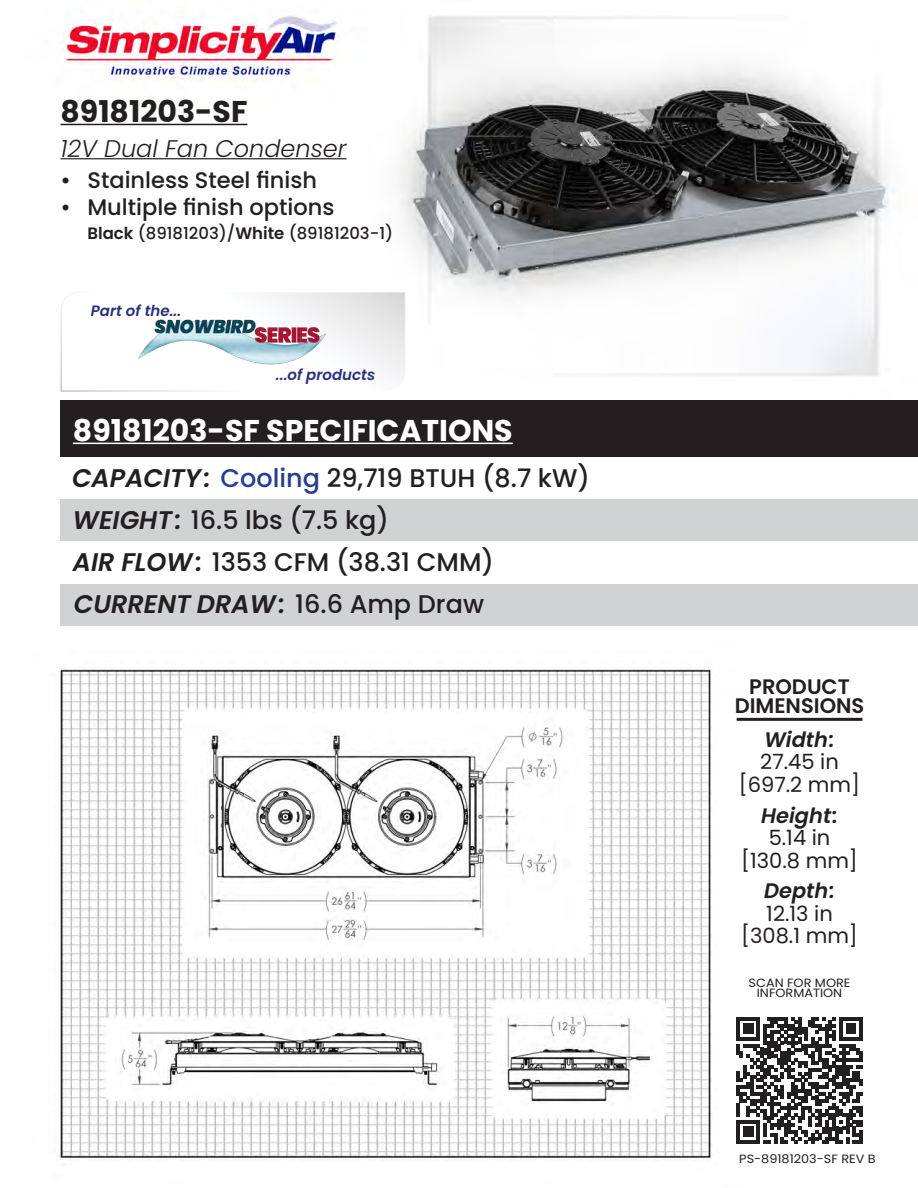
<style>
.page{position:relative;width:918px;height:1188px;background:#fff}
.page>*{position:absolute;margin:0;border:0;box-sizing:border-box;transform-origin:0 0}
.t1{font:700 30px "Poppins";color:#fff}
.t2{font:700 30px "Poppins";color:#231f20}
.t3{font:500 25.5px "Poppins";color:#231f20}
.t4{font:italic 600 25.5px "Poppins";color:#231f20}
.t5{font:italic 300 24px "Poppins";color:#231f20}
.t6{font:500 22.5px "Poppins";color:#231f20}
.t7{font:21px "Poppins";color:#231f20}
.t8{font:italic 600 21px "Poppins";color:#231f20}
.t9{font:600 21px "Poppins";color:#231f20}
.t10{font:500 16.5px "Poppins";color:#231f20}
.t11{font:italic 600 15px "Poppins";color:#29317d}
.t12{font:12px "Poppins";color:#231f20;scale:1.07 1}
.s1{font-weight:600}
.s2{font-weight:600;font-style:italic}
.s3{color:#253f8e}
.s4{font-weight:500;font-style:normal}
</style>
<div class="page">
<img style="left:59px;top:15px;width:859px;height:1145px">
<hr style="left:60px;top:124px;width:187px;height:1px;background:#231f20">
<hr style="left:60px;top:158px;width:287px;height:1px;background:#231f20">
<div style="left:60px;top:457px;width:858px;height:42px;background:#fff"></div>
<div style="left:60px;top:401px;width:858px;height:56px;background:#231f20"></div>
<div style="left:60px;top:499px;width:858px;height:42px;background:#d1d2d4"></div>
<div style="left:60px;top:583px;width:858px;height:42px;background:#d1d2d4"></div>
<div style="left:60px;top:541px;width:858px;height:42px;background:#fff"></div>
<hr style="left:73px;top:443px;width:440px;height:1px;background:#fff">
<hr style="left:737px;top:718px;width:125px;height:3px;background:#231f20">
<hr style="left:736px;top:1017px;width:4px;height:24px;background:#231f20">
<hr style="left:736px;top:1044px;width:4px;height:11px;background:#231f20">
<hr style="left:736px;top:1072px;width:4px;height:10px;background:#231f20">
<hr style="left:736px;top:1086px;width:4px;height:10px;background:#231f20">
<hr style="left:736px;top:1103px;width:4px;height:13px;background:#231f20">
<hr style="left:736px;top:1120px;width:4px;height:24px;background:#231f20">
<svg style="left:740px;top:1017px;width:123px;height:127px"></svg>
<hr style="left:860px;top:1130px;width:3px;height:14px;background:#231f20">
<svg style="left:60px;top:291px;width:347px;height:102px"></svg>
<img style="left:139px;top:320px;width:187px;height:45px">
<p class="t2" style="left:60px;top:94px;width:188px">89181203-SF</p>
<p class="t5" style="left:60px;top:135px;width:288px">12V Dual Fan Condenser</p>
<p class="t6" style="left:60px;top:167px;width:258px">• Stainless Steel finish</p>
<p class="t6" style="left:60px;top:194px;width:275px">• Multiple finish options</p>
<p class="t10" style="left:87px;top:223px;width:307px"><span class="s1">Black</span> (89181203)/<span class="s1">White</span> (89181203-1)</p>
<p class="t11" style="left:91px;top:302px;width:92px">Part of the...</p>
<p class="t11" style="left:276px;top:366px;width:101px">...of products</p>
<p class="t1" style="left:73px;top:413px;width:441px">89181203-SF SPECIFICATIONS</p>
<p class="t3" style="left:72px;top:464px;width:519px"><span class="s2">CAPACITY:</span> <span class="s3">Cooling</span> 29,719 BTUH (8.7 kW)</p>
<p class="t3" style="left:73px;top:506px;width:318px"><span class="s2">WEIGHT:</span> 16.5 lbs (7.5 kg)</p>
<p class="t3" style="left:73px;top:548px;width:423px"><span class="s2">AIR FLOW:</span> 1353 CFM (38.31 CMM)</p>
<p class="t4" style="left:74px;top:590px;width:412px">CURRENT DRAW: <span class="s4">16.6 Amp Draw</span></p>
<p class="t9" style="left:749px;top:674px;width:102px">PRODUCT</p>
<p class="t9" style="left:735px;top:694px;width:131px">DIMENSIONS</p>
<p class="t8" style="left:764px;top:727px;width:72px">Width:</p>
<p class="t7" style="left:760px;top:750px;width:80px">27.45 in</p>
<p class="t7" style="left:739px;top:772px;width:123px">[697.2 mm]</p>
<p class="t8" style="left:761px;top:803px;width:78px">Height:</p>
<p class="t7" style="left:769px;top:826px;width:63px">5.14 in</p>
<p class="t7" style="left:741px;top:848px;width:118px">[130.8 mm]</p>
<p class="t8" style="left:764px;top:879px;width:73px">Depth:</p>
<p class="t7" style="left:766px;top:901px;width:68px">12.13 in</p>
<p class="t7" style="left:741px;top:924px;width:118px">[308.1 mm]</p>
<p class="t12" style="left:749px;top:976px;width:97px">SCAN FOR MORE</p>
<p class="t12" style="left:757px;top:986px;width:81px">INFORMATION</p>
<p class="t12" style="left:739px;top:1152px;width:129px">PS-89181203-SF REV B</p>
</div>
